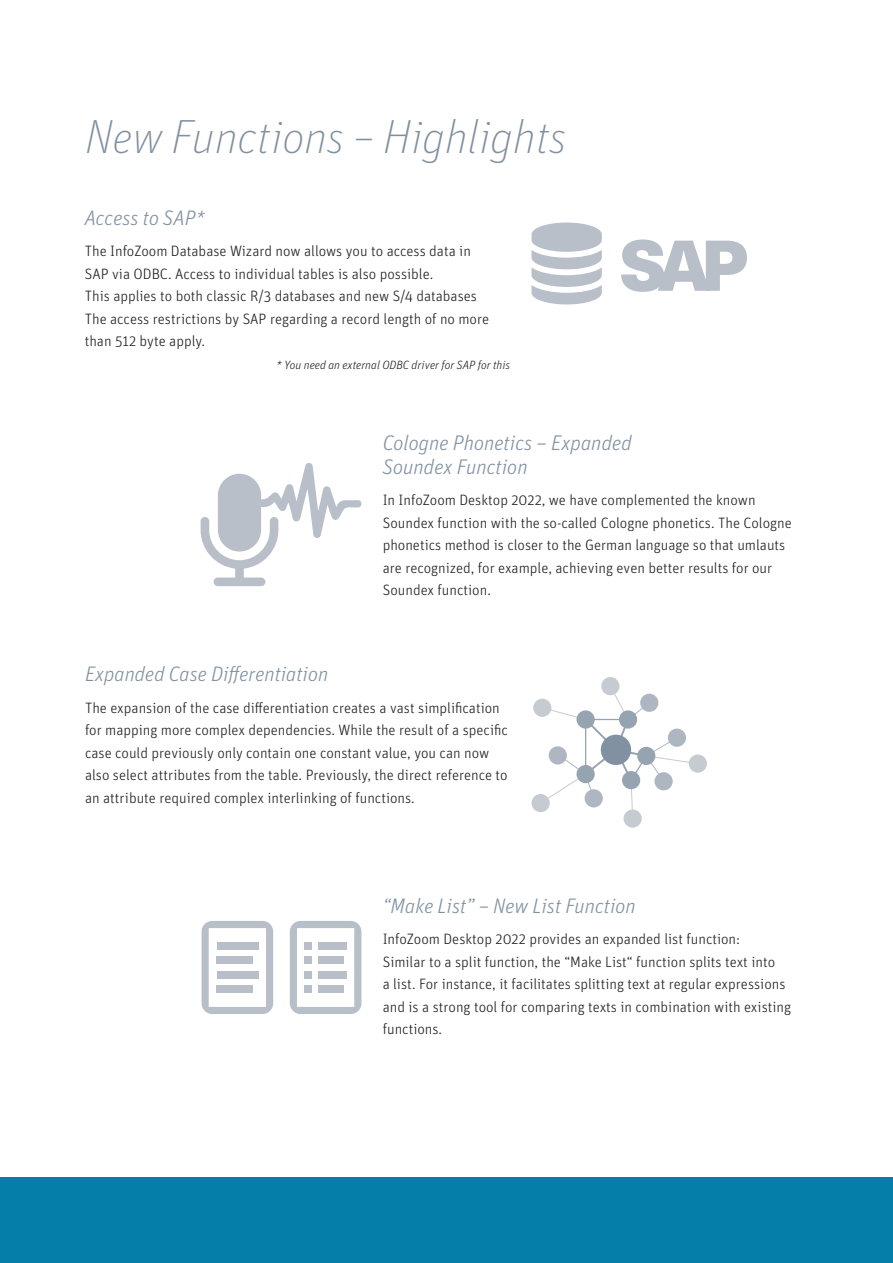
<style>
.page{position:relative;width:893px;height:1263px;background:#fff}
.page>*{position:absolute;margin:0;border:0;box-sizing:border-box;transform-origin:0 0}
.t1{font:italic 100 48px "Unit Pro";color:#8090a1}
.t2{font:italic 300 21.15px/24.3px "Unit Pro";color:#8090a1}
.t3{font:italic 300 21px "Unit Pro";color:#8090a1}
.t4{font:300 15px/22.5px "Unit Pro";color:#231f20}
.t5{font:italic 300 12px "Unit Pro";color:#231f20}
</style>
<div class="page">
<div style="left:0;top:1178px;width:893px;height:85px;background:#057faa"></div>
<svg style="left:531px;top:223px;width:71px;height:81px"></svg>
<svg style="left:621px;top:239px;width:126px;height:53px"></svg>
<svg style="left:201px;top:463px;width:161px;height:123px"></svg>
<svg style="left:290px;top:921px;width:71px;height:93px"></svg>
<svg style="left:202px;top:921px;width:71px;height:93px"></svg>
<div style="left:601px;top:677px;width:18px;height:18px;background:#c6cbd2;border-radius:50%"></div>
<div style="left:689px;top:754px;width:18px;height:19px;background:#c6cbd2;border-radius:50%"></div>
<div style="left:623px;top:809px;width:19px;height:19px;background:#c6cbd2;border-radius:50%"></div>
<div style="left:533px;top:699px;width:18px;height:18px;background:#c6cbd2;border-radius:50%"></div>
<div style="left:531px;top:794px;width:19px;height:18px;background:#c6cbd2;border-radius:50%"></div>
<svg style="left:540px;top:686px;width:158px;height:133px"></svg>
<div style="left:601px;top:735px;width:30px;height:30px;background:#8291a2;border-radius:50%"></div>
<div style="left:576px;top:765px;width:19px;height:18px;background:#96a3b1;border-radius:50%"></div>
<div style="left:622px;top:771px;width:18px;height:18px;background:#96a3b1;border-radius:50%"></div>
<div style="left:637px;top:747px;width:18px;height:18px;background:#96a3b1;border-radius:50%"></div>
<div style="left:619px;top:710px;width:18px;height:19px;background:#96a3b1;border-radius:50%"></div>
<h1 class="t1" style="left:85px;top:110px;width:483px">New Functions – Highlights</h1>
<h3 class="t3" style="left:85px;top:205px;width:122px">Access to SAP*</h3>
<p class="t4" style="left:85px;top:240px;width:406px">The InfoZoom Database Wizard now allows you to access data in SAP via ODBC. Access to individual tables is also possible.<br>This applies to both classic R/3 databases and new S/4 databases The access restrictions by SAP regarding a record length of no more than 512 byte apply.</p>
<p class="t5" style="left:277px;top:358px;width:235px">* You need an external ODBC driver for SAP for this</p>
<h2 class="t2" style="left:383px;top:430px;width:251px">Cologne Phonetics – Expanded<br>Soundex Function</h2>
<h3 class="t3" style="left:85px;top:661px;width:245px">Expanded Case Differentiation</h3>
<p class="t4" style="left:383px;top:489px;width:411px">In InfoZoom Desktop 2022, we have complemented the known Soundex function with the so-called Cologne phonetics. The Cologne phonetics method is closer to the German language so that umlauts are recognized, for example, achieving even better results for our Soundex function.</p>
<p class="t4" style="left:85px;top:696px;width:424px">The expansion of the case differentiation creates a vast simplification for mapping more complex dependencies. While the result of a specific case could previously only contain one constant value, you can now also select attributes from the table. Previously, the direct reference to an attribute required complex interlinking of functions.</p>
<h3 class="t3" style="left:383px;top:894px;width:254px">“Make List” – New List Function</h3>
<p class="t4" style="left:383px;top:928px;width:410px">InfoZoom Desktop 2022 provides an expanded list function:<br>Similar to a split function, the “Make List“ function splits text into<br>a list. For instance, it facilitates splitting text at regular expressions and is a strong tool for comparing texts in combination with existing functions.</p>
</div>
